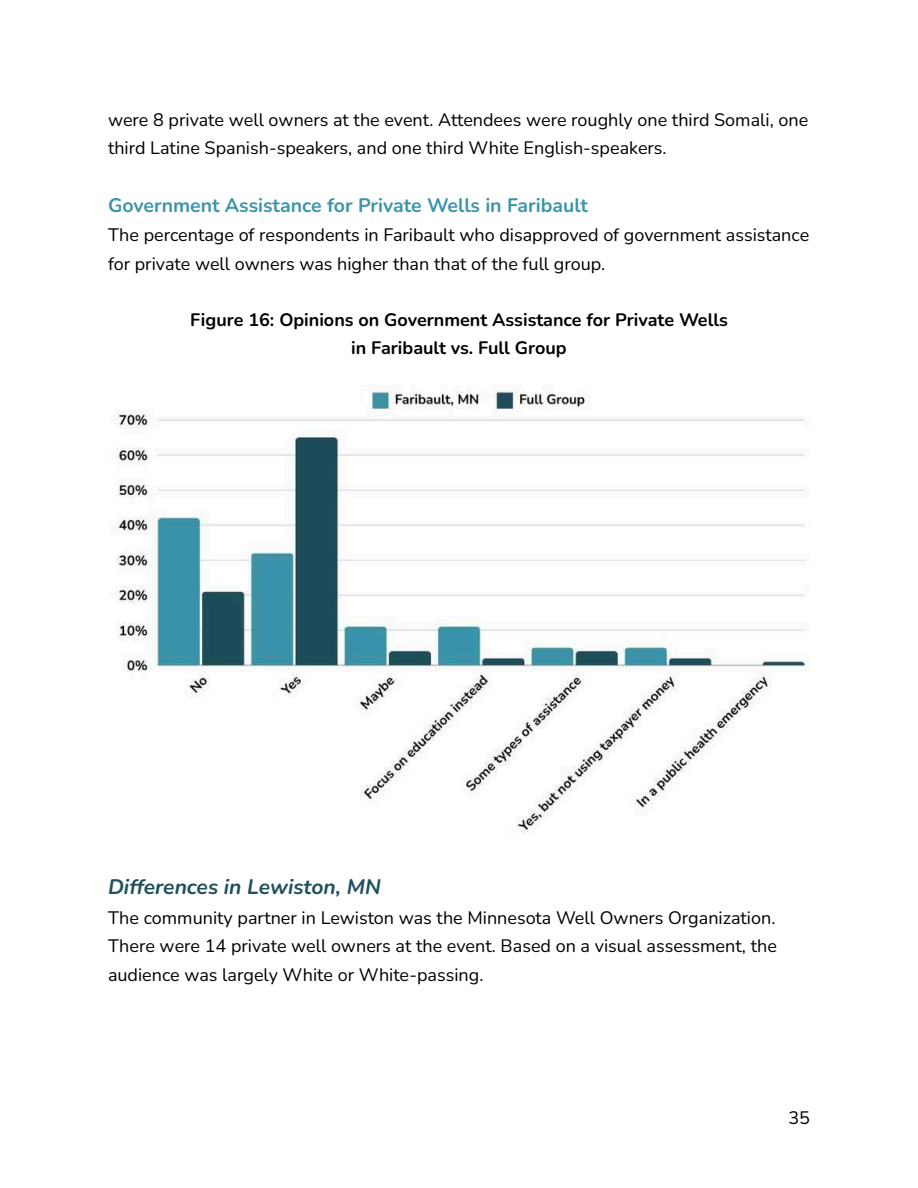
<style>
.page{position:relative;width:918px;height:1188px;background:#fff}
.page>*{position:absolute;margin:0;border:0;box-sizing:border-box;transform-origin:0 0}
.t1{font:italic 700 21px "Nunito";color:#20505b}
.t2{font:700 19.5px "Nunito";color:#3c95a9}
.t3{font:18px/28.2px "Nunito";color:#000}
.t4{font:700 18px/28.2px "Nunito";color:#000;text-align:center}
</style>
<div class="page">
<img style="left:116px;top:391px;width:694px;height:443px">
<p class="t3" style="left:108px;top:106px;width:702px">were 8 private well owners at the event. Attendees were roughly one third Somali, one third Latine Spanish-speakers, and one third White English-speakers.</p>
<p class="t2" style="left:108px;top:193px;width:481px">Government Assistance for Private Wells in Faribault</p>
<p class="t3" style="left:108px;top:221px;width:703px">The percentage of respondents in Faribault who disapproved of government assistance for private well owners was higher than that of the full group.</p>
<p class="t4" style="left:190px;top:306px;width:539px">Figure 16: Opinions on Government Assistance for Private Wells in Faribault vs. Full Group</p>
<p class="t1" style="left:108px;top:873px;width:274px">Differences in Lewiston, MN</p>
<p class="t3" style="left:108px;top:904px;width:670px;text-align:justify">The community partner in Lewiston was the Minnesota Well Owners Organization.<br>There were 14 private well owners at the event. Based on a visual assessment, the audience was largely White or White-passing.</p>
<p class="t3" style="left:788px;top:1104px;width:23px">35</p>
</div>
